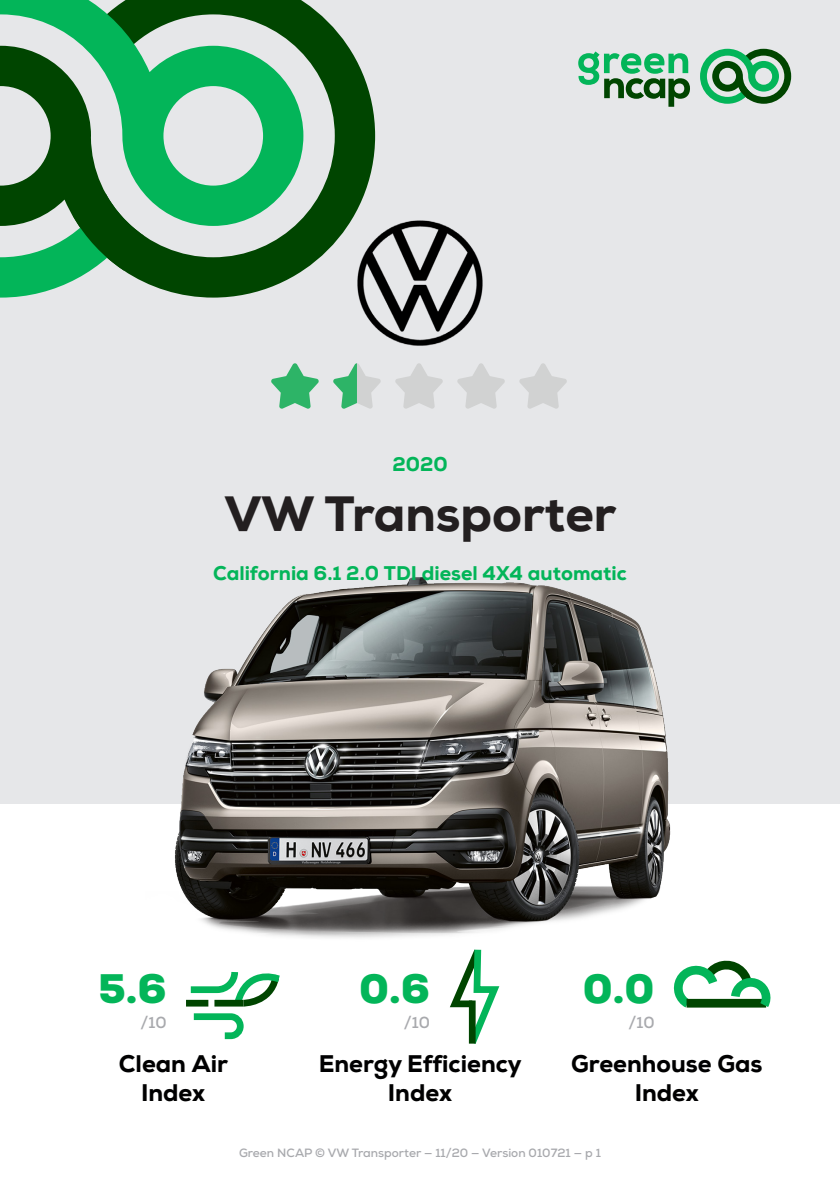
<style>
.page{position:relative;width:840px;height:1191px;background:#fff}
.page>*{position:absolute;margin:0;border:0;box-sizing:border-box;transform-origin:0 0}
.t1{font:800 49.4px "Nexa";color:#231f20}
.Index_score{font:900 40px "Nexa";color:#03b559}
.Index_title{font:800 24px "Nexa";color:#000001}
.Subtitle{font:800 19.8px "Nexa";color:#03b559}
.t2{font:700 16px "Nexa";color:#a8a9ad}
.AdditionalInfo{font:700 12px "Nexa";color:#a8a9ad}
</style>
<div class="page">
<div style="left:0;top:0;width:839px;height:803px;background:#e6e7e9"></div>
<svg style="left:303px;top:1px;width:72px;height:270px;fill:#004500"></svg>
<svg style="left:0;top:0;width:303px;height:297px"></svg>
<svg style="left:73px;top:194px;width:71px;height:77px"></svg>
<svg style="left:578px;top:51px;width:111px;height:56px"></svg>
<svg style="left:700px;top:49px;width:90px;height:55px"></svg>
<img style="left:145px;top:577px;width:549px;height:361px">
<img style="left:355px;top:219px;width:128px;height:127px">
<svg style="left:271px;top:363px;width:48px;height:46px"></svg>
<svg style="left:395px;top:363px;width:48px;height:46px"></svg>
<svg style="left:457px;top:363px;width:48px;height:46px"></svg>
<svg style="left:519px;top:363px;width:48px;height:46px"></svg>
<svg style="left:333px;top:363px;width:48px;height:46px"></svg>
<svg style="left:186px;top:972px;width:94px;height:68px"></svg>
<div style="left:214px;top:999px;width:29px;height:7px;background:#004500"></div>
<svg style="left:673px;top:960px;width:94px;height:48px"></svg>
<svg style="left:450px;top:949px;width:50px;height:95px"></svg>
<div style="left:468px;top:1000px;width:7px;height:43px;background:#004500"></div>
<p class="Subtitle" style="left:392px;top:452px;width:57px">2020</p>
<p class="t1" style="left:225px;top:482px;width:393px">VW Transporter</p>
<p class="Subtitle" style="left:213px;top:560px;width:415px">California 6.1 2.0 TDI diesel 4X4 automatic</p>
<p class="Index_score" style="left:98px;top:962px;width:70px">5.6</p>
<p class="t2" style="left:140px;top:1011px;width:28px">/10</p>
<p class="Index_score" style="left:359px;top:962px;width:72px">0.6</p>
<p class="t2" style="left:403px;top:1011px;width:28px">/10</p>
<p class="Index_score" style="left:582px;top:962px;width:73px">0.0</p>
<p class="t2" style="left:628px;top:1011px;width:28px">/10</p>
<p class="Index_title" style="left:119px;top:1048px;width:111px">Clean Air</p>
<p class="Index_title" style="left:141px;top:1077px;width:66px">Index</p>
<p class="Index_title" style="left:319px;top:1048px;width:204px">Energy Efficiency</p>
<p class="Index_title" style="left:387px;top:1077px;width:66px">Index</p>
<p class="Index_title" style="left:570px;top:1048px;width:193px">Greenhouse Gas</p>
<p class="Index_title" style="left:634px;top:1077px;width:66px">Index</p>
<p class="AdditionalInfo" style="left:239px;top:1145px;width:363px">Green NCAP © VW Transporter — 11/20 — Version 010721 — p 1</p>
</div>
